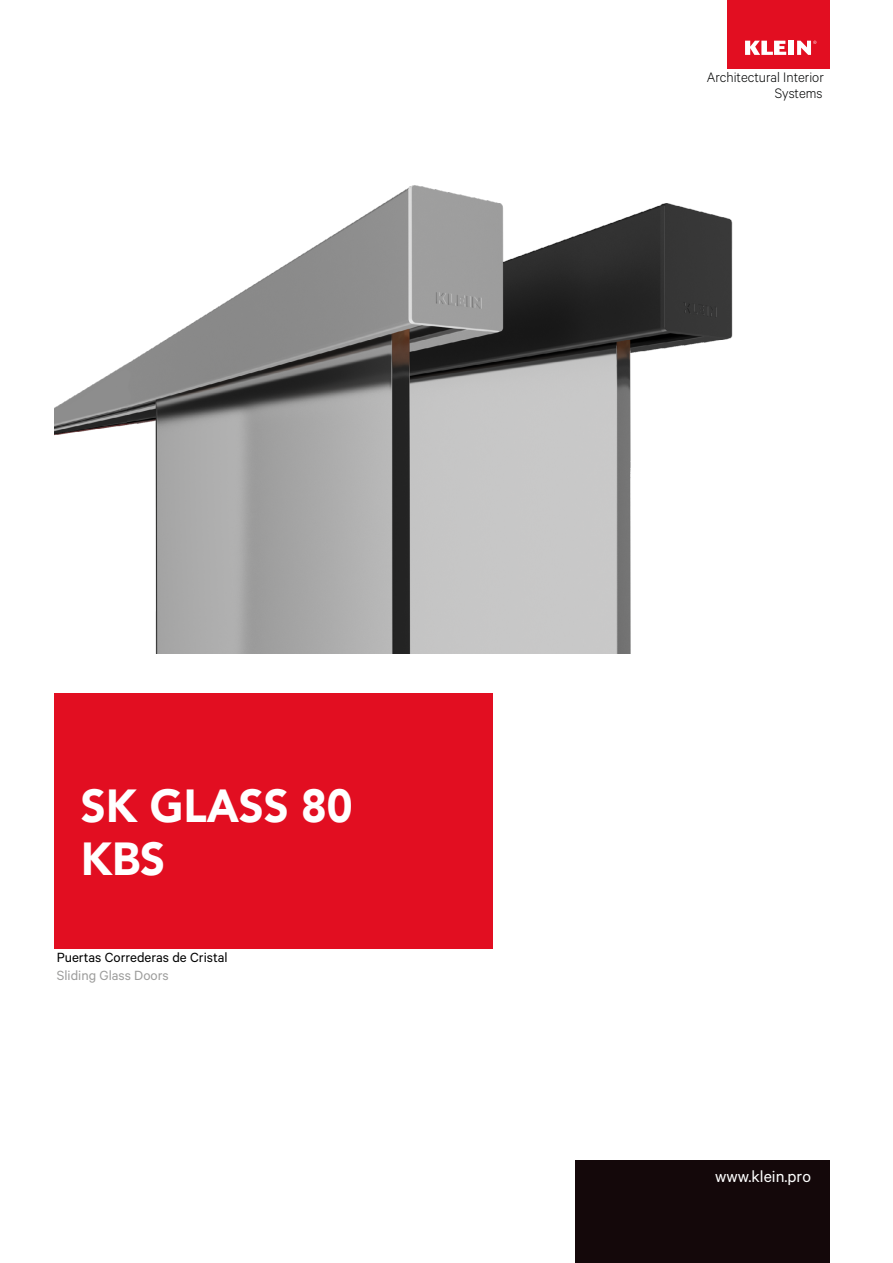
<style>
.page{position:relative;width:893px;height:1263px;background:#fff}
.page>*{position:absolute;margin:0;border:0;box-sizing:border-box;transform-origin:0 0}
.t1{font:900 46.35px/52.2px "Avenir";letter-spacing:-.005em;color:#fff;scale:.94 1}
.t2{font:18px "Calibre";color:#fff}
.t3{font:300 15.45px/15.3px "Calibre";color:#010202;text-align:right}
.t4{font:15px "Calibre";color:#000}
.t5{font:15px "Calibre";color:#9d9d9c}
</style>
<div class="page">
<div style="left:575px;top:1161px;width:255px;height:102px;background:#14080a"></div>
<div style="left:54px;top:693px;width:439px;height:255px;background:#e20e21"></div>
<div style="left:727px;top:0;width:103px;height:68px;background:#e20e21"></div>
<div style="left:788px;top:41px;width:6px;height:14px;background:#fff"></div>
<svg style="left:745px;top:41px;width:41px;height:14px"></svg>
<svg style="left:797px;top:41px;width:19px;height:14px"></svg>
<img style="left:54px;top:185px;width:679px;height:468px">
<h1 class="t1" style="left:81px;top:779px;width:291px">SK GLASS 80<br>KBS</h1>
<p class="t4" style="left:57px;top:949px;width:172px">Puertas Correderas de Cristal</p>
<p class="t5" style="left:57px;top:967px;width:113px">Sliding Glass Doors</p>
<p class="t3" style="left:707px;top:69px;width:118px">Architectural Interior<br>Systems</p>
<p class="t2" style="left:715px;top:1166px;width:97px">www.klein.pro</p>
</div>
